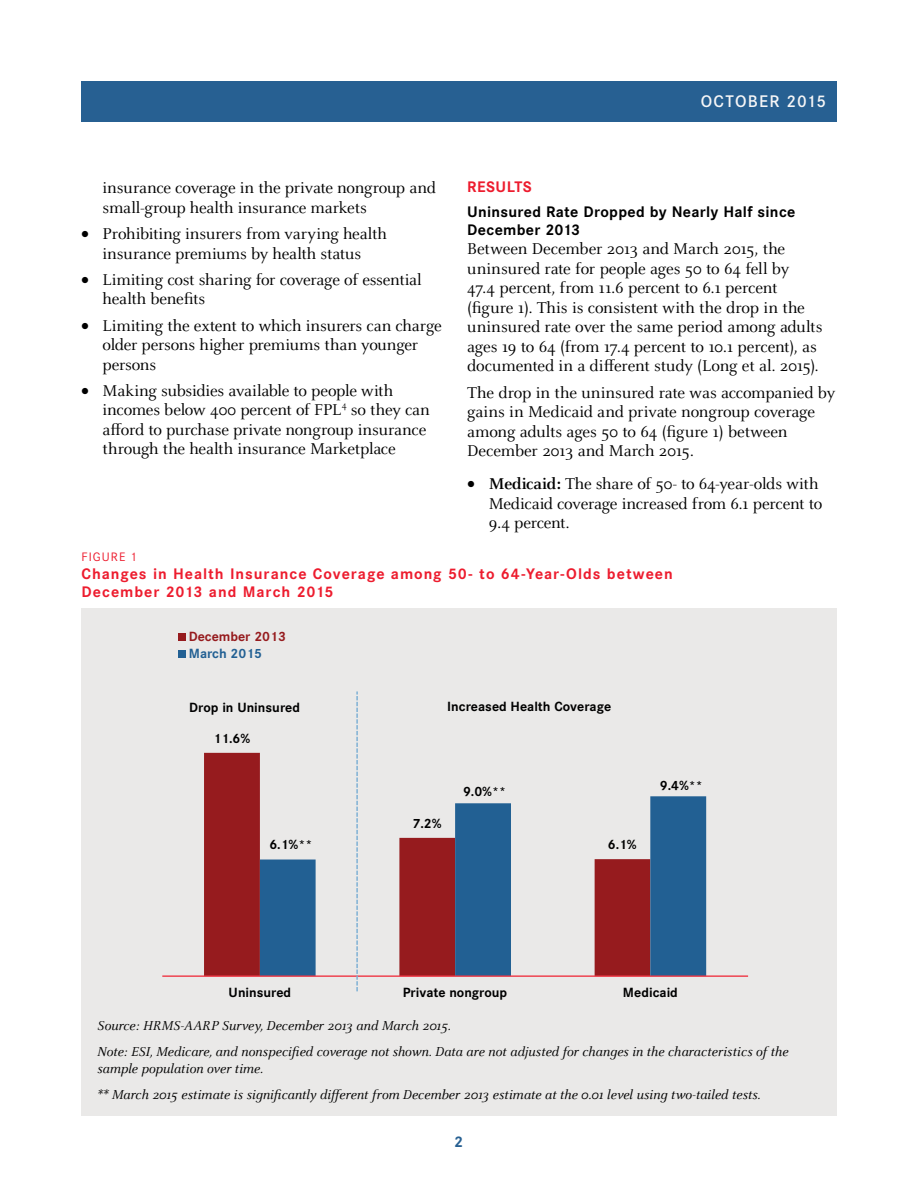
<style>
.page{position:relative;width:918px;height:1188px;background:#fff}
.page>*{position:absolute;margin:0;border:0;box-sizing:border-box;transform-origin:0 0}
.t1{font:17.25px/19.5px "Celeste Pro";letter-spacing:-.015em;color:#000}
.t2{font:500 16.5px "Corporate S";letter-spacing:.075em;color:#f6f6f7}
.CaptionLine2{font:700 15px/18px "Corporate S";letter-spacing:.065em;color:#ed1c2e}
.t3{font:700 15px/18px "Corporate S";letter-spacing:.02em;color:#000}
.CaptionLine2-2{font:700 15px "Corporate S";letter-spacing:.03em;color:#ed1c2e}
.t4{font:700 15px "Corporate S";color:#276092}
.t5{font:italic 14.25px/26px "Celeste Pro";letter-spacing:-.005em;color:#000}
.t6{font:700 13.05px "Corporate S";color:#000}
.t7{font:700 13.05px "Corporate S";color:#961b1e}
.t8{font:700 13.05px "Corporate S";color:#226093}
.t9{font:12px "Corporate S";letter-spacing:.09em;color:#ed1c2e}
.s1{font-weight:700}
</style>
<div class="page">
<div style="left:81px;top:81px;width:756px;height:41px;background:#276092"></div>
<div style="left:81px;top:608px;width:756px;height:507px;background:#eae9e8"></div>
<div style="left:204px;top:753px;width:56px;height:222px;background:#961b1e"></div>
<svg style="left:260px;top:796px;width:446px;height:179px"></svg>
<hr style="left:162px;top:975px;width:586px;height:2px;background:#ef3745">
<div style="left:178px;top:633px;width:8px;height:8px;background:#961b1e"></div>
<div style="left:178px;top:650px;width:8px;height:8px;background:#226093"></div>
<svg style="left:356px;top:691px;width:2px;height:300px"></svg>
<p class="t2" style="left:701px;top:92px;width:127px">OCTOBER 2015</p>
<p class="t1" style="left:103px;top:178px;width:335px">insurance coverage in the private nongroup and small-group health insurance markets</p>
<p class="t1" style="left:81px;top:224px;width:308px;text-align:center">• Prohibiting insurers from varying health insurance premiums by health status</p>
<p class="t1" style="left:103px;top:270px;width:321px;text-indent:-22px">• Limiting cost sharing for coverage of essential health benefits</p>
<p class="t1" style="left:103px;top:315px;width:341px;text-indent:-22px">• Limiting the extent to which insurers can charge older persons higher premiums than younger persons</p>
<p class="t1" style="left:103px;top:381px;width:329px;text-indent:-22px">• Making subsidies available to people with incomes below 400 percent of FPL<sup>4</sup> so they can afford to purchase private nongroup insurance through the health insurance Marketplace</p>
<h2 class="CaptionLine2-2" style="left:467px;top:178px;width:66px">RESULTS</h2>
<h3 class="t3" style="left:467px;top:203px;width:330px">Uninsured Rate Dropped by Nearly Half since<br>December 2013</h3>
<p class="t1" style="left:467px;top:239px;width:357px">Between December 2013 and March 2015, the uninsured rate for people ages 50 to 64 fell by<br>47.4 percent, from 11.6 percent to 6.1 percent (figure 1). This is consistent with the drop in the uninsured rate over the same period among adults ages 19 to 64 (from 17.4 percent to 10.1 percent), as documented in a different study (Long et al. 2015).</p>
<p class="t1" style="left:467px;top:382px;width:370px">The drop in the uninsured rate was accompanied by gains in Medicaid and private nongroup coverage among adults ages 50 to 64 (figure 1) between December 2013 and March 2015.</p>
<p class="t1" style="left:489px;top:474px;width:335px;text-indent:-22px">• <span class="s1">Medicaid:</span> The share of 50- to 64-year-olds with<br>Medicaid coverage increased from 6.1 percent to<br>9.4 percent.</p>
<p class="t9" style="left:82px;top:550px;width:57px">FIGURE 1</p>
<p class="CaptionLine2" style="left:81px;top:565px;width:593px">Changes in Health Insurance Coverage among 50- to 64-Year-Olds between<br>December 2013 and March 2015</p>
<p class="t7" style="left:189px;top:628px;width:99px">December 2013</p>
<p class="t8" style="left:189px;top:645px;width:75px">March 2015</p>
<p class="t6" style="left:189px;top:699px;width:112px">Drop in Uninsured</p>
<p class="t6" style="left:447px;top:698px;width:165px">Increased Health Coverage</p>
<p class="t6" style="left:214px;top:730px;width:38px">11.6%</p>
<p class="t6" style="left:413px;top:815px;width:31px">7.2%</p>
<p class="t6" style="left:463px;top:783px;width:44px">9.0%**</p>
<p class="t6" style="left:269px;top:837px;width:44px">6.1%**</p>
<p class="t6" style="left:608px;top:836px;width:31px">6.1%</p>
<p class="t6" style="left:660px;top:778px;width:44px">9.4%**</p>
<p class="t6" style="left:229px;top:985px;width:64px">Uninsured</p>
<p class="t6" style="left:403px;top:985px;width:106px">Private nongroup</p>
<p class="t6" style="left:623px;top:985px;width:56px">Medicaid</p>
<p class="t5" style="left:97px;top:1012px;width:693px">Source: HRMS-AARP Survey, December 2013 and March 2015.<br>Note: ESI, Medicare, and nonspecified coverage not shown. Data are not adjusted for changes in the characteristics of the</p>
<p class="t5" style="left:97px;top:1055px;width:665px">sample population over time.<br>** March 2015 estimate is significantly different from December 2013 estimate at the 0.01 level using two-tailed tests.</p>
<p class="t4" style="left:454px;top:1133px;width:11px">2</p>
</div>
